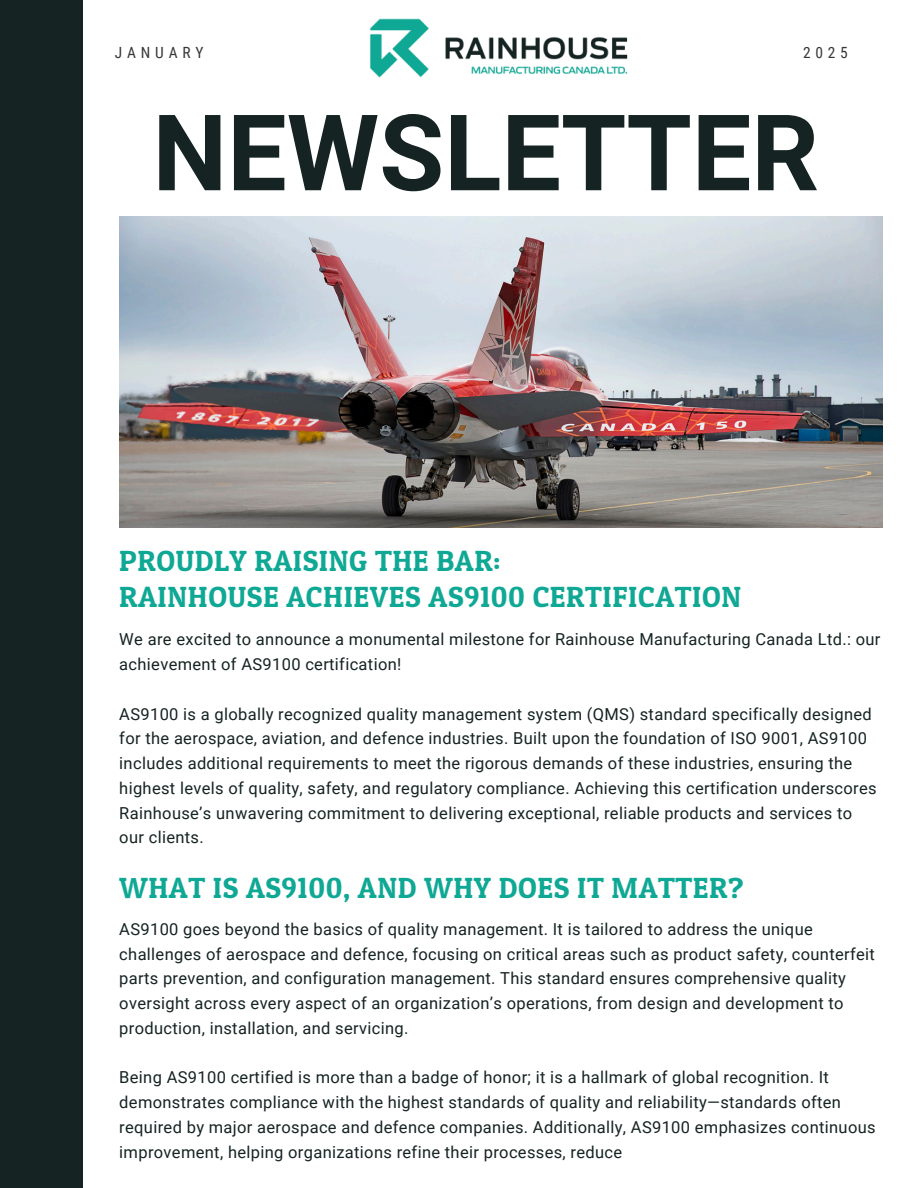
<style>
.page{position:relative;width:918px;height:1188px;background:#fff}
.page>*{position:absolute;margin:0;border:0;box-sizing:border-box;transform-origin:0 0}
.t1{font:700 105.75px "Roboto";color:#152322}
.t2{font:29.25px/36px "Patua One";letter-spacing:.02em;color:#0ea894}
.t3{font:16.5px/24.8px "Roboto";letter-spacing:.02em;color:#152322}
.t4{font:15.45px "Roboto Condensed";letter-spacing:.31em;color:#383637}
</style>
<div class="page">
<div style="left:0;top:0;width:82px;height:1188px;background:#152322"></div>
<img style="left:119px;top:217px;width:763px;height:310px">
<img style="left:370px;top:18px;width:258px;height:60px">
<p class="t4" style="left:115px;top:41px;width:90px">JANUARY</p>
<p class="t4" style="left:803px;top:41px;width:46px">2025</p>
<h1 class="t1" style="left:153px;top:79px;width:668px">NEWSLETTER</h1>
<h2 class="t2" style="left:119px;top:543px;width:623px">PROUDLY RAISING THE BAR:<br>RAINHOUSE ACHIEVES AS9100 CERTIFICATION</h2>
<p class="t3" style="left:119px;top:626px;width:763px">We are excited to announce a monumental milestone for Rainhouse Manufacturing Canada Ltd.: our achievement of AS9100 certification!</p>
<p class="t3" style="left:119px;top:701px;width:759px">AS9100 is a globally recognized quality management system (QMS) standard specifically designed for the aerospace, aviation, and defence industries. Built upon the foundation of ISO 9001, AS9100 includes additional requirements to meet the rigorous demands of these industries, ensuring the highest levels of quality, safety, and regulatory compliance. Achieving this certification underscores Rainhouse’s unwavering commitment to delivering exceptional, reliable products and services to our clients.</p>
<h2 class="t2" style="left:119px;top:870px;width:626px">WHAT IS AS9100, AND WHY DOES IT MATTER?</h2>
<p class="t3" style="left:119px;top:916px;width:757px">AS9100 goes beyond the basics of quality management. It is tailored to address the unique challenges of aerospace and defence, focusing on critical areas such as product safety, counterfeit parts prevention, and configuration management. This standard ensures comprehensive quality oversight across every aspect of an organization’s operations, from design and development to production, installation, and servicing.</p>
<p class="t3" style="left:119px;top:1064px;width:758px">Being AS9100 certified is more than a badge of honor; it is a hallmark of global recognition. It demonstrates compliance with the highest standards of quality and reliability—standards often required by major aerospace and defence companies. Additionally, AS9100 emphasizes continuous improvement, helping organizations refine their processes, reduce</p>
</div>
